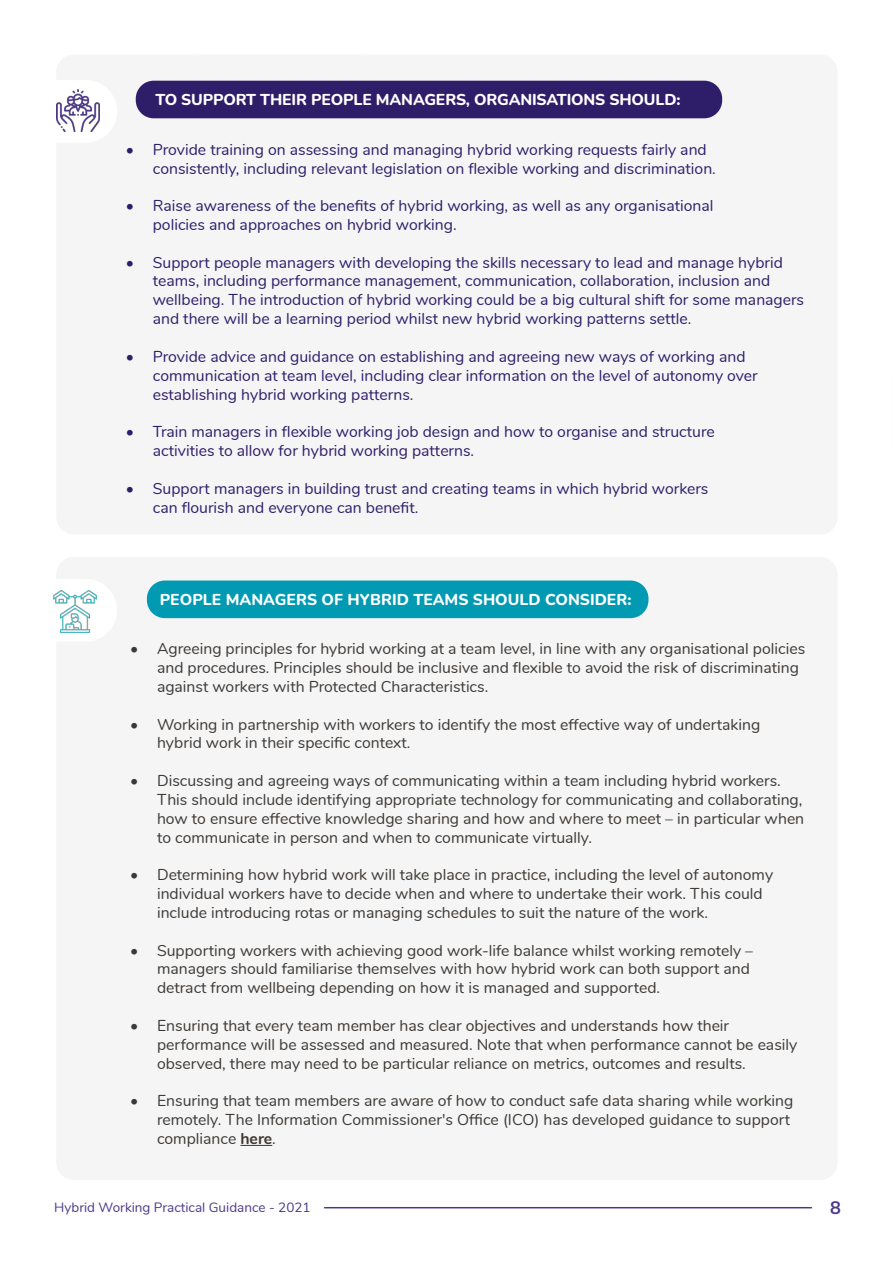
<style>
.page{position:relative;width:893px;height:1263px;background:#fff}
.page>*{position:absolute;margin:0;border:0;box-sizing:border-box;transform-origin:0 0}
.t1{font:700 18px "Nunito";color:#4d3988}
.t2{font:15.75px/18.9px "Nunito";color:#3c3835}
.t3{font:15.75px/18.9px "Nunito";color:#2e1d69}
.t4{font:800 15.75px "Nunito";letter-spacing:-.01em;color:#fff}
.t5{font:13.5px "Nunito";color:#4d3988}
.s1{font-weight:700}
</style>
<div class="page">
<div style="left:56px;top:557px;width:782px;height:623px;background:#f5f5f5;border-radius:18px"></div>
<div style="left:147px;top:580px;width:501px;height:38px;background:#009ab2;border-radius:18px"></div>
<div style="left:56px;top:54px;width:782px;height:481px;background:#f5f5f5;border-radius:18px"></div>
<div style="left:55px;top:53px;width:141px;height:5px;background:#f6f6f6"></div>
<div style="left:366px;top:53px;width:472px;height:5px;background:#f6f6f6"></div>
<hr style="left:240px;top:1145px;width:32px;height:1px;background:#3c3835">
<hr style="left:892px;top:0;width:1px;height:1263px;background:#2e1d69">
<svg style="left:56px;top:89px;width:44px;height:33px"></svg>
<img style="left:57px;top:90px;width:42px;height:42px">
<svg style="left:53px;top:594px;width:37px;height:39px"></svg>
<img style="left:54px;top:590px;width:43px;height:42px">
<div style="left:136px;top:81px;width:586px;height:37px;background:#2e1d69;border-radius:18px"></div>
<svg style="left:892px;top:374px;width:1px;height:76px"></svg>
<hr style="left:325px;top:1207px;width:486px;height:1px;background:#4d3988">
<p class="t4" style="left:156px;top:88px;width:526px">TO SUPPORT THEIR PEOPLE MANAGERS, ORGANISATIONS SHOULD:</p>
<p class="t3" style="left:153px;top:139px;width:565px;text-indent:-27px">• Provide training on assessing and managing hybrid working requests fairly and consistently, including relevant legislation on flexible working and discrimination.</p>
<p class="t3" style="left:153px;top:195px;width:562px;text-indent:-27px">• Raise awareness of the benefits of hybrid working, as well as any organisational policies and approaches on hybrid working.</p>
<p class="t3" style="left:153px;top:252px;width:653px;text-indent:-27px">• Support people managers with developing the skills necessary to lead and manage hybrid teams, including performance management, communication, collaboration, inclusion and wellbeing. The introduction of hybrid working could be a big cultural shift for some managers and there will be a learning period whilst new hybrid working patterns settle.</p>
<p class="t3" style="left:153px;top:346px;width:606px;text-indent:-27px">• Provide advice and guidance on establishing and agreeing new ways of working and communication at team level, including clear information on the level of autonomy over establishing hybrid working patterns.</p>
<p class="t3" style="left:153px;top:422px;width:563px;text-indent:-27px">• Train managers in flexible working job design and how to organise and structure activities to allow for hybrid working patterns.</p>
<p class="t3" style="left:153px;top:478px;width:557px;text-indent:-27px">• Support managers in building trust and creating teams in which hybrid workers can flourish and everyone can benefit.</p>
<p class="t4" style="left:160px;top:589px;width:473px">PEOPLE MANAGERS OF HYBRID TEAMS SHOULD CONSIDER:</p>
<p class="t2" style="left:157px;top:638px;width:650px;text-indent:-27px">• Agreeing principles for hybrid working at a team level, in line with any organisational policies and procedures. Principles should be inclusive and flexible to avoid the risk of discriminating against workers with Protected Characteristics.</p>
<p class="t2" style="left:157px;top:714px;width:605px;text-indent:-27px">• Working in partnership with workers to identify the most effective way of undertaking hybrid work in their specific context.</p>
<p class="t2" style="left:157px;top:770px;width:649px;text-indent:-27px">• Discussing and agreeing ways of communicating within a team including hybrid workers.<br>This should include identifying appropriate technology for communicating and collaborating, how to ensure effective knowledge sharing and how and where to meet – in particular when to communicate in person and when to communicate virtually.</p>
<p class="t2" style="left:157px;top:864px;width:617px;text-indent:-27px">• Determining how hybrid work will take place in practice, including the level of autonomy individual workers have to decide when and where to undertake their work. This could include introducing rotas or managing schedules to suit the nature of the work.</p>
<p class="t2" style="left:157px;top:940px;width:597px;text-indent:-27px">• Supporting workers with achieving good work-life balance whilst working remotely – managers should familiarise themselves with how hybrid work can both support and detract from wellbeing depending on how it is managed and supported.</p>
<p class="t2" style="left:157px;top:1015px;width:642px;text-indent:-27px">• Ensuring that every team member has clear objectives and understands how their performance will be assessed and measured. Note that when performance cannot be easily observed, there may need to be particular reliance on metrics, outcomes and results.</p>
<p class="t2" style="left:157px;top:1091px;width:638px;text-indent:-27px">• Ensuring that team members are aware of how to conduct safe data sharing while working remotely. The Information Commissioner's Office (ICO) has developed guidance to support compliance <span class="s1">here</span>.</p>
<p class="t5" style="left:54px;top:1197px;width:258px">Hybrid Working Practical Guidance - 2021</p>
<p class="t1" style="left:830px;top:1194px;width:12px">8</p>
</div>
